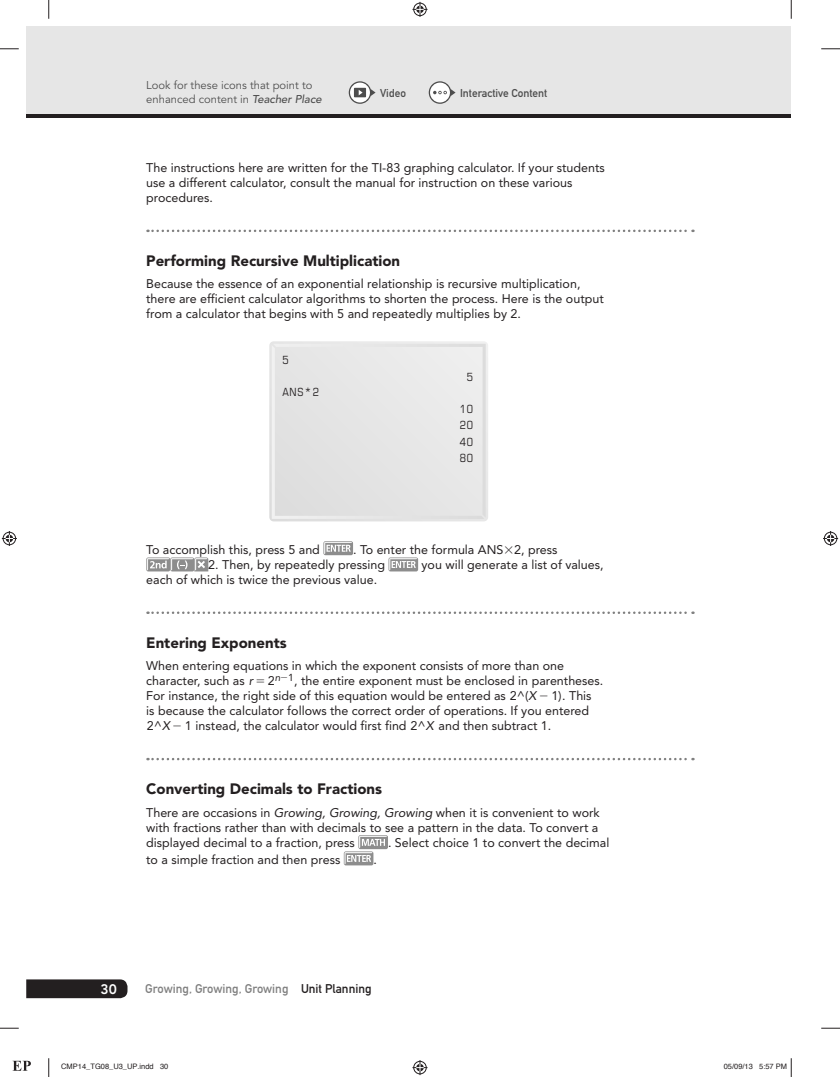
<style>
.page{position:relative;width:840px;height:1077px;background:#fff}
.page>*{position:absolute;margin:0;border:0;box-sizing:border-box;transform-origin:0 0}
.t1{font:900 15px "Avenir LT Std";color:#231f20}
.t2{font:800 13.75px "Avenir LT Std";color:#fff}
.t3{font:12.5px/15px "Avenir LT Std";color:#231f20}
.t4{font:12.5px "DIN Mittelschrift Std";color:#808080}
.t5{font:11.25px/13.8px "Avenir LT Std";color:#4d4d4d}
.t6{font:11.25px "DIN Mittelschrift Std";color:#4d4d4d}
.t7{font:condensed 11.25px/16.2px "Eurostile LT Std";letter-spacing:.07em;color:#231f20;text-align:justify}
.t8{font:7.5px "Helvetica";color:#231f20}
.s1{font-weight:500;font-style:italic}
.s2{font-stretch:normal}
.s3{font-family:"Pearson MATHPRO02"}
.s4{font-style:italic}
.s5{color:#231f20}
</style>
<div class="page">
<div style="left:26px;top:88px;width:765px;height:30px;background:#231f20"></div>
<div style="left:26px;top:26px;width:765px;height:88px;background:#e6e6e6"></div>
<svg style="left:148px;top:229px;width:545px;height:3px"></svg>
<svg style="left:148px;top:611px;width:545px;height:3px"></svg>
<svg style="left:148px;top:757px;width:545px;height:3px"></svg>
<svg style="left:269px;top:341px;width:219px;height:180px;background:#e6e6e6"></svg>
<div style="left:272px;top:345px;width:212px;height:174px;background:#e6e6e6"></div>
<svg style="left:323px;top:541px;width:30px;height:14px"></svg>
<svg style="left:324px;top:541px;width:28px;height:13px"></svg>
<svg style="left:146px;top:557px;width:24px;height:14px"></svg>
<svg style="left:147px;top:557px;width:61px;height:14px"></svg>
<svg style="left:389px;top:557px;width:29px;height:14px"></svg>
<svg style="left:389px;top:558px;width:28px;height:12px"></svg>
<div style="left:358px;top:835px;width:30px;height:14px;background:#8d8d8d;border-radius:2px"></div>
<div style="left:344px;top:851px;width:29px;height:14px;background:#8d8d8d;border-radius:2px"></div>
<svg style="left:344px;top:835px;width:43px;height:29px"></svg>
<svg style="left:26px;top:979px;width:102px;height:18px;background:#2b2828"></svg>
<svg style="left:349px;top:81px;width:27px;height:23px"></svg>
<svg style="left:429px;top:81px;width:27px;height:23px"></svg>
<svg style="left:0;top:48px;width:19px;height:2px"></svg>
<svg style="left:821px;top:48px;width:19px;height:2px"></svg>
<svg style="left:0;top:1027px;width:19px;height:1px"></svg>
<svg style="left:821px;top:1027px;width:19px;height:1px"></svg>
<svg style="left:48px;top:0;width:2px;height:19px"></svg>
<svg style="left:48px;top:1058px;width:2px;height:18px"></svg>
<svg style="left:790px;top:0;width:2px;height:19px"></svg>
<svg style="left:412px;top:2px;width:16px;height:15px"></svg>
<svg style="left:412px;top:1060px;width:16px;height:14px"></svg>
<svg style="left:2px;top:531px;width:15px;height:15px"></svg>
<svg style="left:823px;top:531px;width:15px;height:15px"></svg>
<svg style="left:790px;top:1058px;width:2px;height:18px"></svg>
<svg style="left:12px;top:1060px;width:19px;height:10px"></svg>
<p class="t5" style="left:146px;top:78px;width:177px">Look for these icons that point to enhanced content in <span class="s1">Teacher Place</span></p>
<p class="t6" style="left:380px;top:86px;width:28px">Video</p>
<p class="t6" style="left:460px;top:86px;width:89px">Interactive Content</p>
<p class="t3" style="left:146px;top:160px;width:460px">The instructions here are written for the TI-83 graphing calculator. If your students use a different calculator, consult the manual for instruction on these various procedures.</p>
<p class="t1" style="left:146px;top:251px;width:255px">Performing Recursive Multiplication</p>
<p class="t3" style="left:146px;top:276px;width:459px">Because the essence of an exponential relationship is recursive multiplication, there are efficient calculator algorithms to shorten the process. Here is the output from a calculator that begins with 5 and repeatedly multiplies by 2.</p>
<p class="t7" style="left:282px;top:351px;width:8px">5</p>
<p class="t7" style="left:282px;top:383px;width:38px">ANS<span class="s2">*</span>2</p>
<p class="t7" style="left:467px;top:368px;width:8px">5</p>
<p class="t7" style="left:460px;top:400px;width:15px">10<br>20<br>40<br>80</p>
<p class="t3" style="left:146px;top:542px;width:175px">To accomplish this, press 5 and</p>
<p class="t3" style="left:353px;top:542px;width:206px">. To enter the formula ANS<span class="s3">*</span>2, press</p>
<p class="t3" style="left:208px;top:557px;width:178px">2. Then, by repeatedly pressing</p>
<p class="t3" style="left:422px;top:557px;width:184px">you will generate a list of values,</p>
<p class="t3" style="left:146px;top:572px;width:232px">each of which is twice the previous value.</p>
<p class="t1" style="left:146px;top:633px;width:142px">Entering Exponents</p>
<p class="t3" style="left:146px;top:658px;width:459px">When entering equations in which the exponent consists of more than one character, such as <span class="s4">r</span> <span class="s3">=</span> 2<sup>n</sup><sup>-</sup><sup>1</sup>, the entire exponent must be enclosed in parentheses.<br>For instance, the right side of this equation would be entered as 2^(<span class="s4">X</span> <span class="s3">-</span> 1). This<br>is because the calculator follows the correct order of operations. If you entered 2^<span class="s4">X</span> <span class="s3">-</span> 1 instead, the calculator would first find 2^<span class="s4">X</span> and then subtract 1.</p>
<p class="t1" style="left:146px;top:779px;width:237px">Converting Decimals to Fractions</p>
<p class="t3" style="left:146px;top:804px;width:455px;text-align:justify">There are occasions in <span class="s4">Growing, Growing, Growing</span> when it is convenient to work with fractions rather than with decimals to see a pattern in the data. To convert a displayed decimal to a fraction, press</p>
<p class="t3" style="left:388px;top:834px;width:223px">. Select choice 1 to convert the decimal</p>
<p class="t3" style="left:146px;top:852px;width:196px">to a simple fraction and then press</p>
<p class="t3" style="left:373px;top:852px;width:5px">.</p>
<p class="t2" style="left:101px;top:980px;width:18px">30</p>
<p class="t4" style="left:145px;top:981px;width:228px">Growing, Growing, Growing <span class="s5">Unit Planning</span></p>
<p class="t8" style="left:61px;top:1060px;width:109px">CMP14_TG08_U3_UP.indd 30</p>
<p class="t8" style="left:724px;top:1060px;width:65px">05/09/13 5:57 PM</p>
</div>
